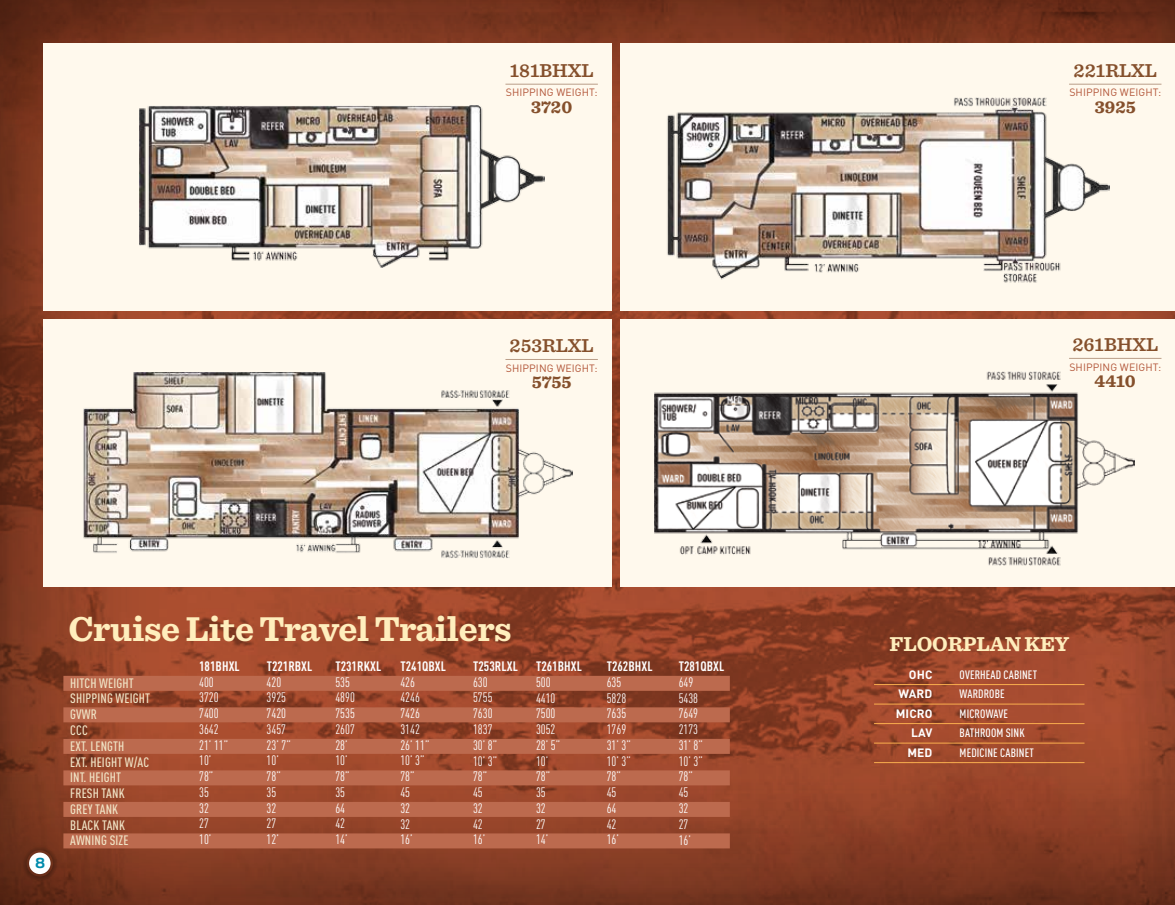
<style>
.page{position:relative;width:1175px;height:905px;background:#fff}
.page>*{position:absolute;margin:0;border:0;box-sizing:border-box;transform-origin:0 0}
.t1{font:700 36px "Sentinel";letter-spacing:-.01em;color:#ffeebd}
.t2{font:700 21px "Sentinel";letter-spacing:-.01em;color:#ffeebd}
.t3{font:600 19.5px "Sentinel";color:#85502c}
.t4{font:700 18px "Sentinel";color:#85502c}
.t5{font:700 13.65px "Antenna";color:#008bac}
.t6{font:condensed 13.5px/15.8px "DINOT";color:#fff}
.t7{font:500 condensed 13.5px/15.8px "DINOT";letter-spacing:.01em;color:#f0e3c5}
.t8{font:700 condensed 13.5px "DINOT";letter-spacing:.005em;color:#fff}
.t9{font:500 condensed 12px "DINOT";letter-spacing:.01em;color:#fff}
.t10{font:700 12px "DINOT";letter-spacing:.01em;color:#fff}
.t11{font:10.5px "DINOT";letter-spacing:.01em;color:#b25538}
</style>
<div class="page">
<div style="left:0;top:0;width:1174px;height:904px;background:#000;opacity:.75"></div>
<div style="left:620px;top:319px;width:554px;height:267px;background:#fff9ed"></div>
<img style="left:654px;top:371px;width:480px;height:195px">
<hr style="left:1069px;top:358px;width:92px;height:1px;background:#ba9e88">
<div style="left:43px;top:43px;width:568px;height:267px;background:#fff9ed"></div>
<div style="left:620px;top:43px;width:554px;height:267px;background:#fff9ed"></div>
<div style="left:43px;top:319px;width:568px;height:267px;background:#fff9ed"></div>
<img style="left:140px;top:105px;width:404px;height:163px">
<img style="left:667px;top:97px;width:442px;height:186px">
<img style="left:83px;top:372px;width:489px;height:187px">
<hr style="left:505px;top:359px;width:93px;height:1px;background:#ba9e88">
<hr style="left:1069px;top:84px;width:92px;height:1px;background:#ba9e88">
<hr style="left:505px;top:84px;width:93px;height:1px;background:#ba9e88">
<div style="left:63px;top:675px;width:667px;height:15px;background:#bc6a4e"></div>
<div style="left:63px;top:707px;width:667px;height:15px;background:#bc6a4e"></div>
<div style="left:63px;top:738px;width:667px;height:15px;background:#bc6a4e"></div>
<div style="left:63px;top:770px;width:667px;height:15px;background:#bc6a4e"></div>
<div style="left:63px;top:801px;width:667px;height:15px;background:#bc6a4e"></div>
<div style="left:63px;top:833px;width:667px;height:15px;background:#bc6a4e"></div>
<hr style="left:874px;top:684px;width:210px;height:1px;background:#faae4e">
<hr style="left:874px;top:703px;width:210px;height:1px;background:#faae4e">
<hr style="left:874px;top:723px;width:210px;height:1px;background:#faae4e">
<hr style="left:874px;top:742px;width:210px;height:1px;background:#faae4e">
<hr style="left:874px;top:762px;width:210px;height:1px;background:#faae4e">
<svg style="left:22px;top:845px;width:35px;height:36px"></svg>
<div style="left:29px;top:852px;width:22px;height:22px;background:#fff;border-radius:50%"></div>
<h3 class="t3" style="left:510px;top:55px;width:85px">181BHXL</h3>
<p class="t11" style="left:506px;top:86px;width:93px">SHIPPING WEIGHT:</p>
<h3 class="t4" style="left:531px;top:93px;width:43px">3720</h3>
<h3 class="t3" style="left:509px;top:330px;width:86px">253RLXL</h3>
<p class="t11" style="left:506px;top:361px;width:93px">SHIPPING WEIGHT:</p>
<h3 class="t4" style="left:531px;top:368px;width:41px">5755</h3>
<p class="t5" style="left:35px;top:854px;width:12px">8</p>
<h1 class="t1" style="left:69px;top:600px;width:444px">Cruise Lite Travel Trailers</h1>
<p class="t7" style="left:70px;top:675px;width:81px">HITCH WEIGHT<br>SHIPPING WEIGHT<br>GVWR<br>CCC<br>EXT. LENGTH<br>EXT. HEIGHT W/AC<br>INT. HEIGHT<br>FRESH TANK<br>GREY TANK<br>BLACK TANK<br>AWNING SIZE</p>
<p class="t8" style="left:199px;top:657px;width:42px">181BHXL</p>
<p class="t6" style="left:199px;top:673px;width:31px">400<br>3720<br>7400<br>3642<br>21’ 11”<br>10’<br>78”<br>35<br>32<br>27<br>10’</p>
<p class="t8" style="left:267px;top:657px;width:47px">T221RBXL</p>
<p class="t6" style="left:266px;top:673px;width:26px">420<br>3925<br>7420<br>3457<br>23’ 7”<br>10’<br>78”<br>35<br>32<br>27<br>12’</p>
<p class="t8" style="left:335px;top:657px;width:47px">T231RKXL</p>
<p class="t6" style="left:335px;top:674px;width:21px">535<br>4890<br>7535<br>2607<br>28’<br>10’<br>78”<br>35<br>64<br>42<br>14’</p>
<p class="t8" style="left:400px;top:658px;width:47px">T241QBXL</p>
<p class="t6" style="left:400px;top:674px;width:31px">426<br>4246<br>7426<br>3142<br>26’ 11”<br>10’ 3”<br>78”<br>45<br>32<br>32<br>16’</p>
<p class="t8" style="left:473px;top:658px;width:46px">T253RLXL</p>
<p class="t6" style="left:473px;top:674px;width:26px">630<br>5755<br>7630<br>1837<br>30’ 8”<br>10’ 3”<br>78”<br>45<br>32<br>42<br>16’</p>
<p class="t8" style="left:536px;top:658px;width:47px">T261BHXL</p>
<p class="t6" style="left:536px;top:674px;width:26px">500<br>4410<br>7500<br>3052<br>28’ 5”<br>10’<br>78”<br>35<br>32<br>27<br>14’</p>
<p class="t8" style="left:607px;top:658px;width:47px">T262BHXL</p>
<p class="t6" style="left:606px;top:674px;width:26px">635<br>5828<br>7635<br>1769<br>31’ 3”<br>10’ 3”<br>78”<br>45<br>64<br>42<br>16’</p>
<p class="t8" style="left:678px;top:658px;width:47px">T281QBXL</p>
<p class="t6" style="left:678px;top:674px;width:26px">649<br>5438<br>7649<br>2173<br>31’ 8”<br>10’ 3”<br>78”<br>45<br>32<br>27<br>16’</p>
<h3 class="t3" style="left:1073px;top:55px;width:85px">221RLXL</h3>
<p class="t11" style="left:1069px;top:86px;width:93px">SHIPPING WEIGHT:</p>
<h3 class="t4" style="left:1094px;top:93px;width:42px">3925</h3>
<h3 class="t3" style="left:1072px;top:329px;width:87px">261BHXL</h3>
<p class="t11" style="left:1069px;top:360px;width:93px">SHIPPING WEIGHT:</p>
<h3 class="t4" style="left:1094px;top:367px;width:43px">4410</h3>
<h2 class="t2" style="left:889px;top:627px;width:181px">FLOORPLAN KEY</h2>
<p class="t10" style="left:909px;top:666px;width:25px">OHC</p>
<p class="t9" style="left:959px;top:667px;width:79px">OVERHEAD CABINET</p>
<p class="t10" style="left:898px;top:686px;width:36px">WARD</p>
<p class="t9" style="left:959px;top:687px;width:47px">WARDROBE</p>
<p class="t10" style="left:895px;top:705px;width:38px">MICRO</p>
<p class="t9" style="left:959px;top:706px;width:50px">MICROWAVE</p>
<p class="t10" style="left:911px;top:725px;width:23px">LAV</p>
<p class="t9" style="left:959px;top:726px;width:67px">BATHROOM SINK</p>
<p class="t10" style="left:907px;top:744px;width:27px">MED</p>
<p class="t9" style="left:959px;top:745px;width:76px">MEDICINE CABINET</p>
</div>
